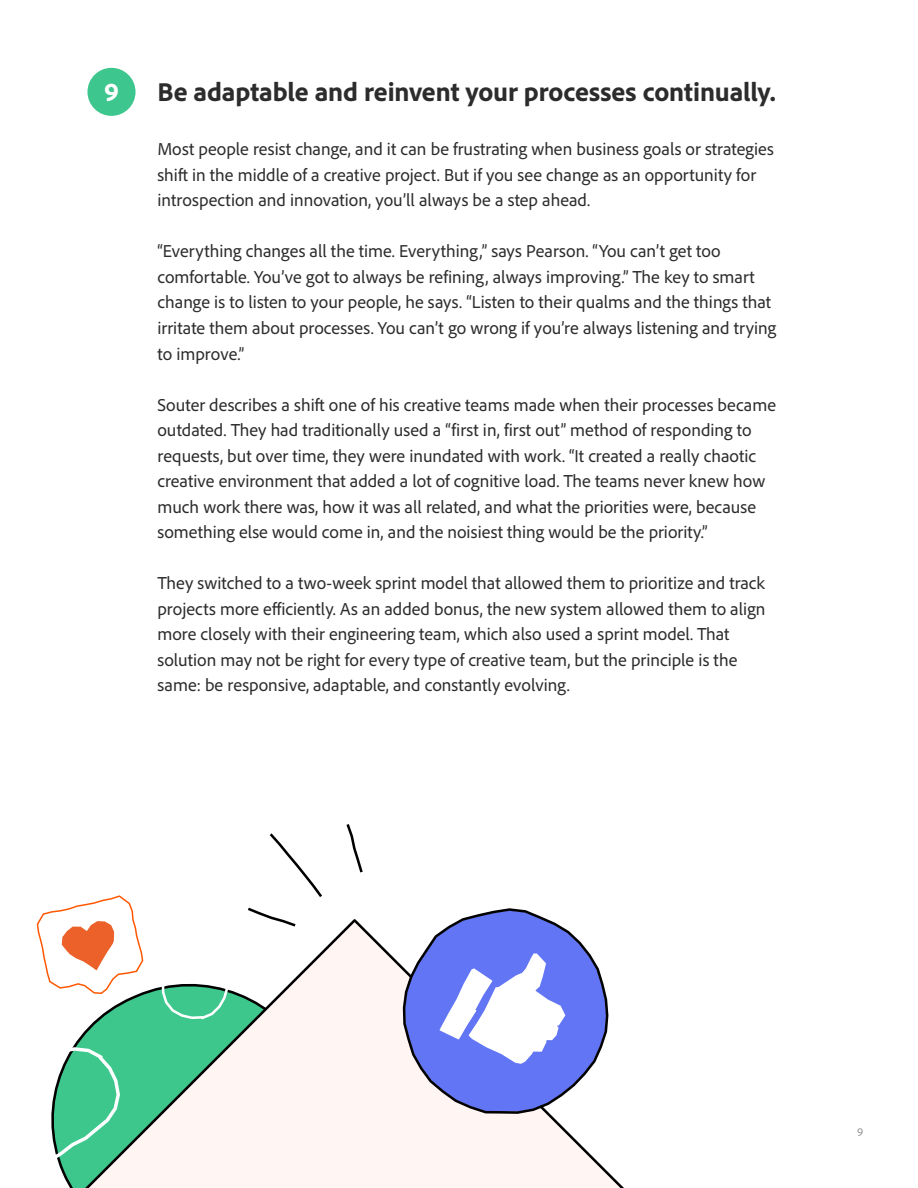
<style>
.page{position:relative;width:918px;height:1188px;background:#fff}
.page>*{position:absolute;margin:0;border:0;box-sizing:border-box;transform-origin:0 0}
.t1{font:800 27px "Adobe Clean";letter-spacing:-.005em;color:#2c2c2c}
.t2{font:800 27px "Adobe Clean";color:#fff}
.t3{font:18px/25.5px "Adobe Clean";color:#2c2c2c}
.t4{font:12px "Adobe Clean";color:#949598}
</style>
<div class="page">
<div style="left:87px;top:68px;width:49px;height:48px;background:#3dc68d;border-radius:50%"></div>
<svg style="left:73px;top:919px;width:551px;height:269px"></svg>
<svg style="left:269px;top:833px;width:53px;height:64px"></svg>
<svg style="left:346px;top:824px;width:17px;height:49px"></svg>
<svg style="left:245px;top:907px;width:53px;height:22px"></svg>
<svg style="left:162px;top:919px;width:66px;height:100px"></svg>
<svg style="left:51px;top:1047px;width:69px;height:141px"></svg>
<svg style="left:36px;top:895px;width:108px;height:100px"></svg>
<svg style="left:402px;top:908px;width:208px;height:207px"></svg>
<h1 class="t2" style="left:104px;top:74px;width:16px">9</h1>
<h1 class="t1" style="left:158px;top:74px;width:620px">Be adaptable and reinvent your processes continually.</h1>
<p class="t3" style="left:158px;top:136px;width:618px">Most people resist change, and it can be frustrating when business goals or strategies shift in the middle of a creative project. But if you see change as an opportunity for introspection and innovation, you’ll always be a step ahead.</p>
<p class="t3" style="left:158px;top:238px;width:620px">“Everything changes all the time. Everything,” says Pearson. “You can’t get too comfortable. You’ve got to always be refining, always improving.” The key to smart change is to listen to your people, he says. “Listen to their qualms and the things that irritate them about processes. You can’t go wrong if you’re always listening and trying to improve.”</p>
<p class="t3" style="left:158px;top:391px;width:620px">Souter describes a shift one of his creative teams made when their processes became outdated. They had traditionally used a “first in, first out” method of responding to requests, but over time, they were inundated with work. “It created a really chaotic creative environment that added a lot of cognitive load. The teams never knew how much work there was, how it was all related, and what the priorities were, because something else would come in, and the noisiest thing would be the priority.”</p>
<p class="t3" style="left:158px;top:570px;width:610px">They switched to a two-week sprint model that allowed them to prioritize and track projects more efficiently. As an added bonus, the new system allowed them to align more closely with their engineering team, which also used a sprint model. That solution may not be right for every type of creative team, but the principle is the same: be responsive, adaptable, and constantly evolving.</p>
<p class="t4" style="left:857px;top:1124px;width:8px">9</p>
</div>
